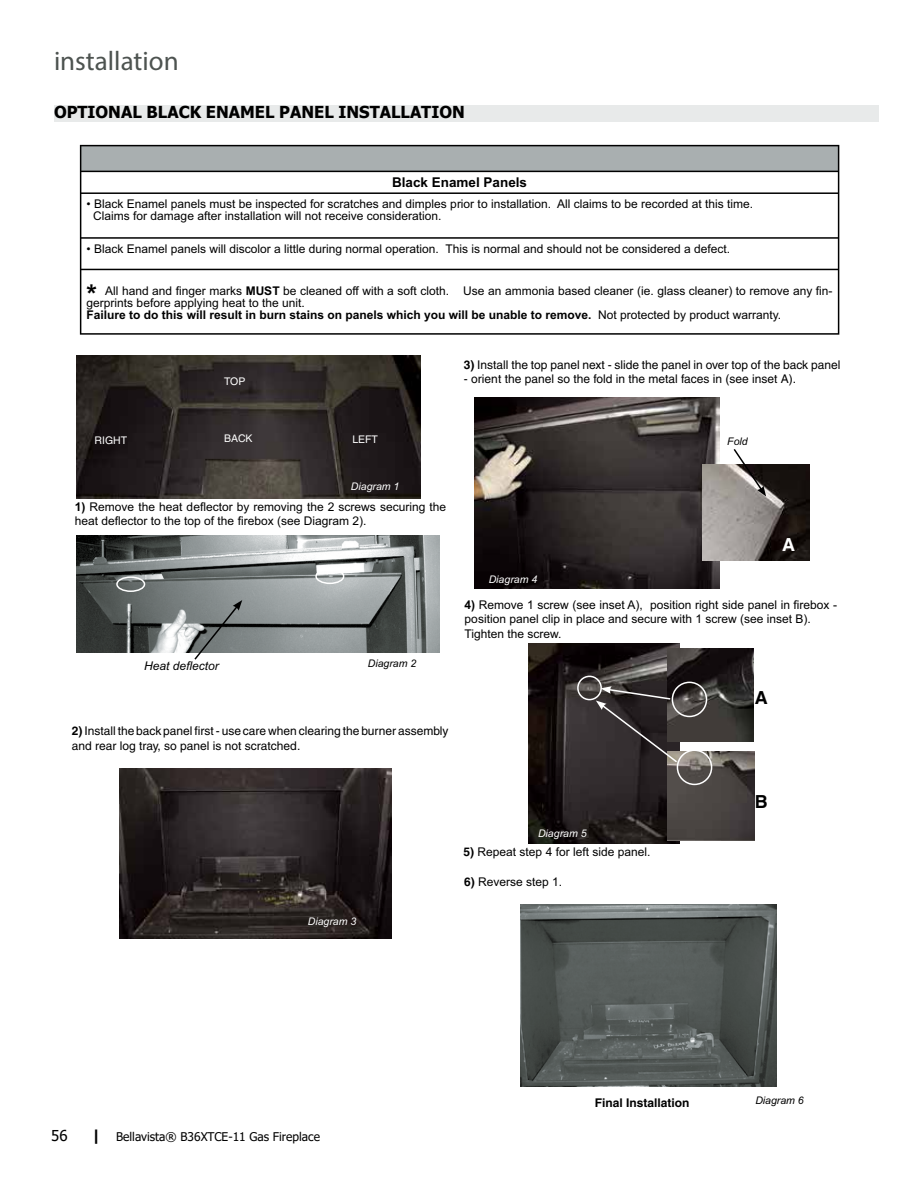
<style>
.page{position:relative;width:918px;height:1188px;background:#fff}
.page>*{position:absolute;margin:0;border:0;box-sizing:border-box;transform-origin:0 0}
.t1{font:27px "Myriad Pro";color:#4d5350}
.t2{font:700 27px "Arial";color:#000}
.t3{font:700 18px "Helvetica";color:#000}
.t4{font:700 18px "Helvetica";color:#fff}
.t5{font:700 16.5px "Tahoma";color:#000}
.t6{font:15px "Tahoma";color:#000}
.t7{font:700 13.5px "Arial";color:#000}
.t8{font:12px/12px "Arial";color:#000}
.t9{font:12px/14.4px "Helvetica";color:#000}
.t10{font:12px "Tahoma";color:#000}
.t11{font:700 12px "Helvetica";color:#000}
.t12{font:italic 12px "Arial";color:#000}
.t13{font:italic 10.5px "Arial";color:#fff}
.t14{font:italic 10.5px "Arial";color:#000}
.t15{font:10.5px "Helvetica";color:#fff}
.s1{font-weight:700}
.s2{font-family:"Helvetica";font-weight:700}
.s3{font-weight:700;font-size:15px}
</style>
<div class="page">
<div style="left:54px;top:106px;width:824px;height:16px;background:#e8eaea"></div>
<div style="left:81px;top:146px;width:758px;height:25px;background:#a9afb0"></div>
<hr style="left:80px;top:145px;width:759px;height:1px;background:#000">
<hr style="left:80px;top:171px;width:759px;height:1px;background:#000">
<svg style="left:80px;top:146px;width:1px;height:46px"></svg>
<svg style="left:838px;top:146px;width:1px;height:46px"></svg>
<hr style="left:80px;top:192px;width:759px;height:2px;background:#000">
<hr style="left:80px;top:194px;width:1px;height:43px;background:#000">
<hr style="left:838px;top:194px;width:1px;height:43px;background:#000">
<hr style="left:80px;top:237px;width:759px;height:2px;background:#000">
<hr style="left:80px;top:239px;width:1px;height:30px;background:#000">
<hr style="left:838px;top:239px;width:1px;height:30px;background:#000">
<hr style="left:80px;top:269px;width:759px;height:1px;background:#000">
<hr style="left:80px;top:270px;width:1px;height:63px;background:#000">
<hr style="left:838px;top:270px;width:1px;height:63px;background:#000">
<hr style="left:80px;top:333px;width:759px;height:2px;background:#000">
<img style="left:76px;top:356px;width:344px;height:143px">
<img style="left:76px;top:536px;width:363px;height:116px">
<svg style="left:193px;top:600px;width:49px;height:60px;background:#808686"></svg>
<svg style="left:115px;top:568px;width:230px;height:25px;background:#838989"></svg>
<img style="left:119px;top:769px;width:272px;height:169px">
<img style="left:475px;top:398px;width:245px;height:190px">
<img style="left:529px;top:644px;width:151px;height:199px">
<img style="left:667px;top:649px;width:86px;height:93px">
<img style="left:668px;top:751px;width:87px;height:90px">
<div style="left:677px;top:750px;width:35px;height:35px;border:2px solid #fff;border-radius:50%"></div>
<img style="left:521px;top:905px;width:256px;height:181px">
<svg style="left:576px;top:675px;width:132px;height:89px;background:#484242"></svg>
<img style="left:703px;top:464px;width:106px;height:96px">
<svg style="left:732px;top:449px;width:34px;height:47px"></svg>
<h1 class="t1" style="left:54px;top:44px;width:126px">installation</h1>
<h3 class="t5" style="left:54px;top:101px;width:412px">OPTIONAL BLACK ENAMEL PANEL INSTALLATION</h3>
<p class="t7" style="left:392px;top:173px;width:137px">Black Enamel Panels</p>
<p class="t8" style="left:93px;top:198px;width:661px;text-indent:-7px">• Black Enamel panels must be inspected for scratches and dimples prior to installation. All claims to be recorded at this time.<br>Claims for damage after installation will not receive consideration.</p>
<p class="t8" style="left:87px;top:243px;width:645px">• Black Enamel panels will discolor a little during normal operation. This is normal and should not be considered a defect.</p>
<h1 class="t2" style="left:87px;top:277px;width:12px">*</h1>
<p class="t8" style="left:87px;top:285px;width:747px;text-indent:19px">All hand and finger marks <span class="s1">MUST</span> be cleaned off with a soft cloth. Use an ammonia based cleaner (ie. glass cleaner) to remove any fin&shy;gerprints before applying heat to the unit.<br><span class="s1">Failure to do this will result in burn stains on panels which you will be unable to remove.</span> Not protected by product warranty.</p>
<p class="t15" style="left:224px;top:376px;width:23px">TOP</p>
<p class="t9" style="left:464px;top:357px;width:378px"><span class="s1">3)</span> Install the top panel next - slide the panel in over top of the back panel</p>
<p class="t9" style="left:464px;top:372px;width:334px">- orient the panel so the fold in the metal faces in (see inset A).</p>
<p class="t15" style="left:95px;top:435px;width:34px">RIGHT</p>
<p class="t15" style="left:224px;top:433px;width:30px">BACK</p>
<p class="t15" style="left:352px;top:434px;width:27px">LEFT</p>
<p class="t13" style="left:351px;top:480px;width:50px">Diagram 1</p>
<p class="t8" style="left:75px;top:500px;width:373px;line-height:14.4px"><span class="s1">1)</span> Remove the heat deflector by removing the 2 screws securing the heat deflector to the top of the firebox (see Diagram 2).</p>
<p class="t12" style="left:144px;top:658px;width:76px">Heat deflector</p>
<p class="t14" style="left:368px;top:657px;width:50px">Diagram 2</p>
<p class="t9" style="left:72px;top:724px;width:378px"><span class="s1">2)</span> Install the back panel first - use care when clearing the burner assembly and rear log tray, so panel is not scratched.</p>
<p class="t13" style="left:489px;top:573px;width:50px">Diagram 4</p>
<p class="t14" style="left:727px;top:435px;width:22px">Fold</p>
<h2 class="t4" style="left:782px;top:533px;width:14px">A</h2>
<p class="t8" style="left:465px;top:598px;width:374px;line-height:14.4px"><span class="s1">4)</span> Remove 1 screw (see inset A), position right side panel in firebox - position panel clip in place and secure with 1 screw (see inset B).<br>Tighten the screw.</p>
<h2 class="t3" style="left:755px;top:686px;width:14px">A</h2>
<p class="t13" style="left:308px;top:914px;width:50px">Diagram 3</p>
<p class="t13" style="left:538px;top:827px;width:50px">Diagram 5</p>
<p class="t8" style="left:464px;top:846px;width:188px"><span class="s2">5)</span> Repeat step 4 for left side panel.</p>
<p class="t8" style="left:464px;top:876px;width:100px"><span class="s2">6)</span> Reverse step 1.</p>
<h2 class="t3" style="left:755px;top:791px;width:14px">B</h2>
<p class="t6" style="left:51px;top:1126px;width:18px">56</p>
<p class="t10" style="left:91px;top:1129px;width:230px"><span class="s3">|</span> Bellavista® B36XTCE-11 Gas Fireplace</p>
<p class="t8" style="left:75px;top:1137px;width:52px">918-807a</p>
<p class="t11" style="left:595px;top:1096px;width:96px">Final Installation</p>
<p class="t14" style="left:755px;top:1094px;width:50px">Diagram 6</p>
</div>
